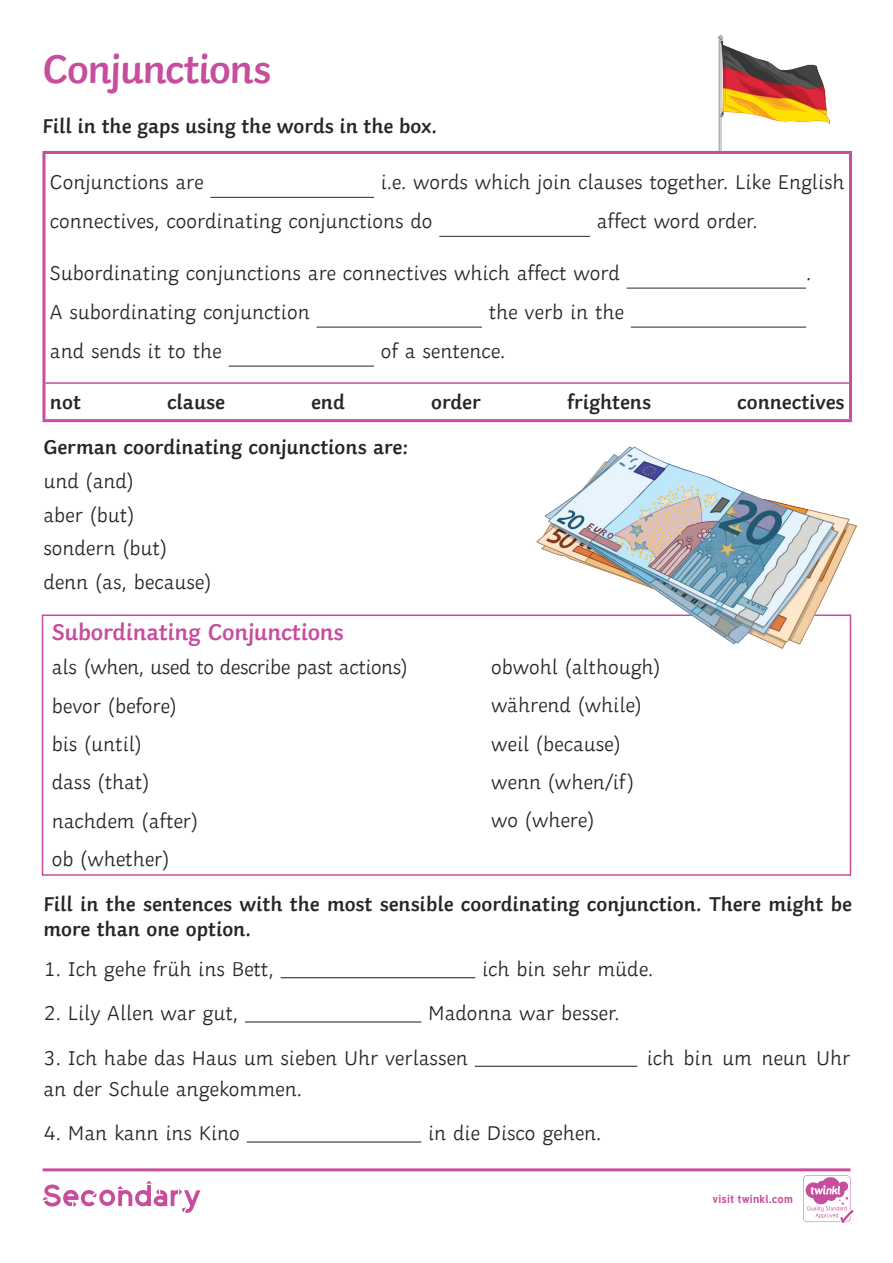
<style>
.page{position:relative;width:893px;height:1263px;background:#fff}
.page>*{position:absolute;margin:0;border:0;box-sizing:border-box;transform-origin:0 0}
.Heading_1{font:600 42px "Twinkl";letter-spacing:-.035em;color:#c74d9d}
.Heading_2{font:600 24px "Twinkl";letter-spacing:-.01em;color:#c74d9d}
.KS3_4_Body_Copy{font:300 21px/39px "Twinkl";color:#282526}
.KS3_4_Body_Copy-2{font:600 21px/25.5px "Twinkl";color:#282526}
.KS3_4_Body_Copy-3{font:300 21px "Twinkl";letter-spacing:-.02em;color:#282526}
.t1{font:700 11.4px "Tuffy";letter-spacing:.015em;color:#c74d9d}
</style>
<div class="page">
<hr style="left:42px;top:151px;width:810px;height:3px;background:#c74d9d">
<hr style="left:42px;top:154px;width:3px;height:229px;background:#c74d9d">
<hr style="left:849px;top:154px;width:3px;height:229px;background:#c74d9d">
<hr style="left:42px;top:383px;width:3px;height:36px;background:#c74d9d">
<hr style="left:849px;top:383px;width:3px;height:36px;background:#c74d9d">
<hr style="left:42px;top:419px;width:810px;height:3px;background:#c74d9d">
<hr style="left:45px;top:382px;width:804px;height:2px;background:#c74d9d">
<hr style="left:210px;top:197px;width:164px;height:1px;background:#282526">
<hr style="left:439px;top:236px;width:151px;height:1px;background:#282526">
<hr style="left:627px;top:288px;width:179px;height:1px;background:#282526">
<hr style="left:317px;top:327px;width:165px;height:1px;background:#282526">
<hr style="left:631px;top:327px;width:175px;height:1px;background:#282526">
<hr style="left:228px;top:366px;width:146px;height:1px;background:#282526">
<div style="left:42px;top:614px;width:809px;height:262px;border:2px solid #c74d9d"></div>
<hr style="left:281px;top:977px;width:194px;height:1px;background:#282526">
<hr style="left:245px;top:1021px;width:176px;height:1px;background:#282526">
<hr style="left:475px;top:1066px;width:162px;height:1px;background:#282526">
<hr style="left:247px;top:1141px;width:174px;height:1px;background:#282526">
<img style="left:537px;top:446px;width:320px;height:202px">
<img style="left:718px;top:36px;width:112px;height:115px">
<svg style="left:43px;top:1168px;width:810px;height:55px"></svg>
<p class="Heading_1" style="left:42px;top:36px;width:230px">Conjunctions</p>
<p class="KS3_4_Body_Copy-2" style="left:42px;top:111px;width:396px">Fill in the gaps using the words in the box.</p>
<p class="KS3_4_Body_Copy" style="left:50px;top:161px;width:155px">Conjunctions are</p>
<p class="KS3_4_Body_Copy" style="left:50px;top:161px;width:796px;text-indent:331px">i.e. words which join clauses together. Like English connectives, coordinating conjunctions do</p>
<p class="KS3_4_Body_Copy" style="left:597px;top:200px;width:163px">affect word order.</p>
<p class="KS3_4_Body_Copy" style="left:50px;top:252px;width:571px">Subordinating conjunctions are connectives which affect word</p>
<p class="KS3_4_Body_Copy" style="left:806px;top:252px;width:7px">.</p>
<p class="KS3_4_Body_Copy" style="left:50px;top:291px;width:261px">A subordinating conjunction</p>
<p class="KS3_4_Body_Copy" style="left:489px;top:291px;width:137px">the verb in the</p>
<p class="KS3_4_Body_Copy" style="left:50px;top:330px;width:173px">and sends it to the</p>
<p class="KS3_4_Body_Copy" style="left:381px;top:330px;width:126px">of a sentence.</p>
<p class="KS3_4_Body_Copy-2" style="left:50px;top:387px;width:32px">not</p>
<p class="KS3_4_Body_Copy-2" style="left:167px;top:387px;width:59px">clause</p>
<p class="KS3_4_Body_Copy-2" style="left:311px;top:387px;width:35px">end</p>
<p class="KS3_4_Body_Copy-2" style="left:431px;top:387px;width:51px">order</p>
<p class="KS3_4_Body_Copy-2" style="left:567px;top:387px;width:85px">frightens</p>
<p class="KS3_4_Body_Copy-2" style="left:737px;top:387px;width:109px">connectives</p>
<p class="KS3_4_Body_Copy-2" style="left:43px;top:432px;width:366px">German coordinating conjunctions are:</p>
<p class="KS3_4_Body_Copy" style="left:43px;top:459px;width:92px">und (and)</p>
<p class="KS3_4_Body_Copy" style="left:43px;top:493px;width:93px">aber (but)</p>
<p class="KS3_4_Body_Copy" style="left:43px;top:527px;width:125px">sondern (but)</p>
<p class="KS3_4_Body_Copy" style="left:43px;top:561px;width:170px">denn (as, because)</p>
<p class="Heading_2" style="left:52px;top:613px;width:294px">Subordinating Conjunctions</p>
<p class="KS3_4_Body_Copy-3" style="left:52px;top:652px;width:358px">als (when, used to describe past actions)</p>
<p class="KS3_4_Body_Copy" style="left:52px;top:684px;width:127px">bevor (before)</p>
<p class="KS3_4_Body_Copy" style="left:52px;top:723px;width:92px">bis (until)</p>
<p class="KS3_4_Body_Copy" style="left:52px;top:761px;width:99px">dass (that)</p>
<p class="KS3_4_Body_Copy" style="left:52px;top:799px;width:148px">nachdem (after)</p>
<p class="KS3_4_Body_Copy" style="left:52px;top:837px;width:119px">ob (whether)</p>
<p class="KS3_4_Body_Copy" style="left:491px;top:646px;width:171px">obwohl (although)</p>
<p class="KS3_4_Body_Copy" style="left:491px;top:684px;width:152px">während (while)</p>
<p class="KS3_4_Body_Copy" style="left:491px;top:722px;width:131px">weil (because)</p>
<p class="KS3_4_Body_Copy" style="left:491px;top:761px;width:145px">wenn (when/if)</p>
<p class="KS3_4_Body_Copy" style="left:491px;top:799px;width:105px">wo (where)</p>
<p class="KS3_4_Body_Copy-2" style="left:43px;top:889px;width:810px">Fill in the sentences with the most sensible coordinating conjunction. There might be more than one option.</p>
<p class="KS3_4_Body_Copy" style="left:43px;top:948px;width:232px">1. Ich gehe früh ins Bett,</p>
<p class="KS3_4_Body_Copy" style="left:482px;top:948px;width:173px">ich bin sehr müde.</p>
<p class="KS3_4_Body_Copy" style="left:43px;top:992px;width:196px">2. Lily Allen war gut,</p>
<p class="KS3_4_Body_Copy" style="left:428px;top:992px;width:193px">Madonna war besser.</p>
<p class="KS3_4_Body_Copy" style="left:43px;top:1036px;width:426px">3. Ich habe das Haus um sieben Uhr verlassen</p>
<p class="KS3_4_Body_Copy" style="left:647px;top:1036px;width:205px">ich bin um neun Uhr</p>
<p class="KS3_4_Body_Copy" style="left:43px;top:1068px;width:260px">an der Schule angekommen.</p>
<p class="KS3_4_Body_Copy" style="left:43px;top:1112px;width:198px">4. Man kann ins Kino</p>
<p class="KS3_4_Body_Copy" style="left:428px;top:1112px;width:175px">in die Disco gehen.</p>
<p class="t1" style="left:712px;top:1190px;width:82px">visit twinkl.com</p>
</div>
